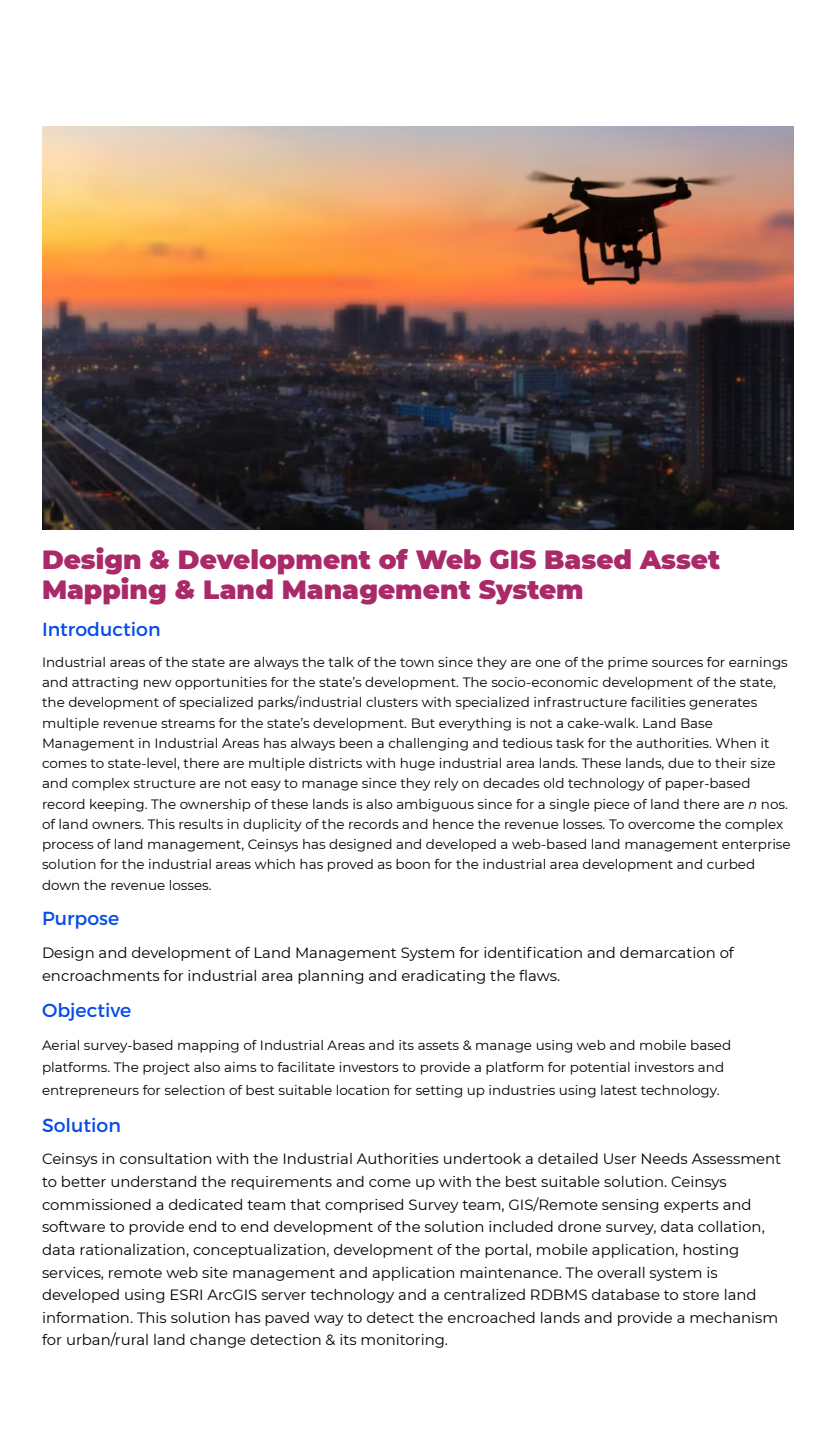
<style>
.page{position:relative;width:836px;height:1431px;background:#fff}
.page>*{position:absolute;margin:0;border:0;box-sizing:border-box;transform-origin:0 0}
.t1{font:900 26.4px/30.5px "Montserrat";color:#aa2968}
.t2{font:18.9px "Montserrat";color:#064ce6}
.t3{font:14.85px/22.6px "Montserrat";color:#000}
.t4{font:13.5px/20.2px "Montserrat";color:#000}
.s1{font-style:italic}
</style>
<div class="page">
<img style="left:42px;top:126px;width:751px;height:403px">
<p class="t1" style="left:42px;top:544px;width:679px">Design &amp; Development of Web GIS Based Asset<br>Mapping &amp; Land Management System</p>
<p class="t2" style="left:42px;top:616px;width:120px">Introduction</p>
<p class="t4" style="left:42px;top:652px;width:750px">Industrial areas of the state are always the talk of the town since they are one of the prime sources for earnings and attracting new opportunities for the state’s development. The socio-economic development of the state, the development of specialized parks/industrial clusters with specialized infrastructure facilities generates multiple revenue streams for the state’s development. But everything is not a cake-walk. Land Base Management in Industrial Areas has always been a challenging and tedious task for the authorities. When it comes to state-level, there are multiple districts with huge industrial area lands. These lands, due to their size and complex structure are not easy to manage since they rely on decades old technology of paper-based record keeping. The ownership of these lands is also ambiguous since for a single piece of land there are <span class="s1">n</span> nos. of land owners. This results in duplicity of the records and hence the revenue losses. To overcome the complex process of land management, Ceinsys has designed and developed a web-based land management enterprise solution for the industrial areas which has proved as boon for the industrial area development and curbed down the revenue losses.</p>
<p class="t2" style="left:42px;top:906px;width:79px">Purpose</p>
<p class="t3" style="left:42px;top:941px;width:693px;line-height:23.2px">Design and development of Land Management System for identification and demarcation of encroachments for industrial area planning and eradicating the flaws.</p>
<p class="t2" style="left:42px;top:998px;width:91px">Objective</p>
<p class="t4" style="left:42px;top:1033px;width:690px;line-height:22.8px">Aerial survey-based mapping of Industrial Areas and its assets &amp; manage using web and mobile based platforms. The project also aims to facilitate investors to provide a platform for potential investors and entrepreneurs for selection of best suitable location for setting up industries using latest technology.</p>
<p class="t2" style="left:42px;top:1113px;width:80px">Solution</p>
<p class="t3" style="left:42px;top:1148px;width:740px">Ceinsys in consultation with the Industrial Authorities undertook a detailed User Needs Assessment to better understand the requirements and come up with the best suitable solution. Ceinsys commissioned a dedicated team that comprised Survey team, GIS/Remote sensing experts and software to provide end to end development of the solution included drone survey, data collation, data rationalization, conceptualization, development of the portal, mobile application, hosting services, remote web site management and application maintenance. The overall system is developed using ESRI ArcGIS server technology and a centralized RDBMS database to store land information. This solution has paved way to detect the encroached lands and provide a mechanism for urban/rural land change detection &amp; its monitoring.</p>
</div>
